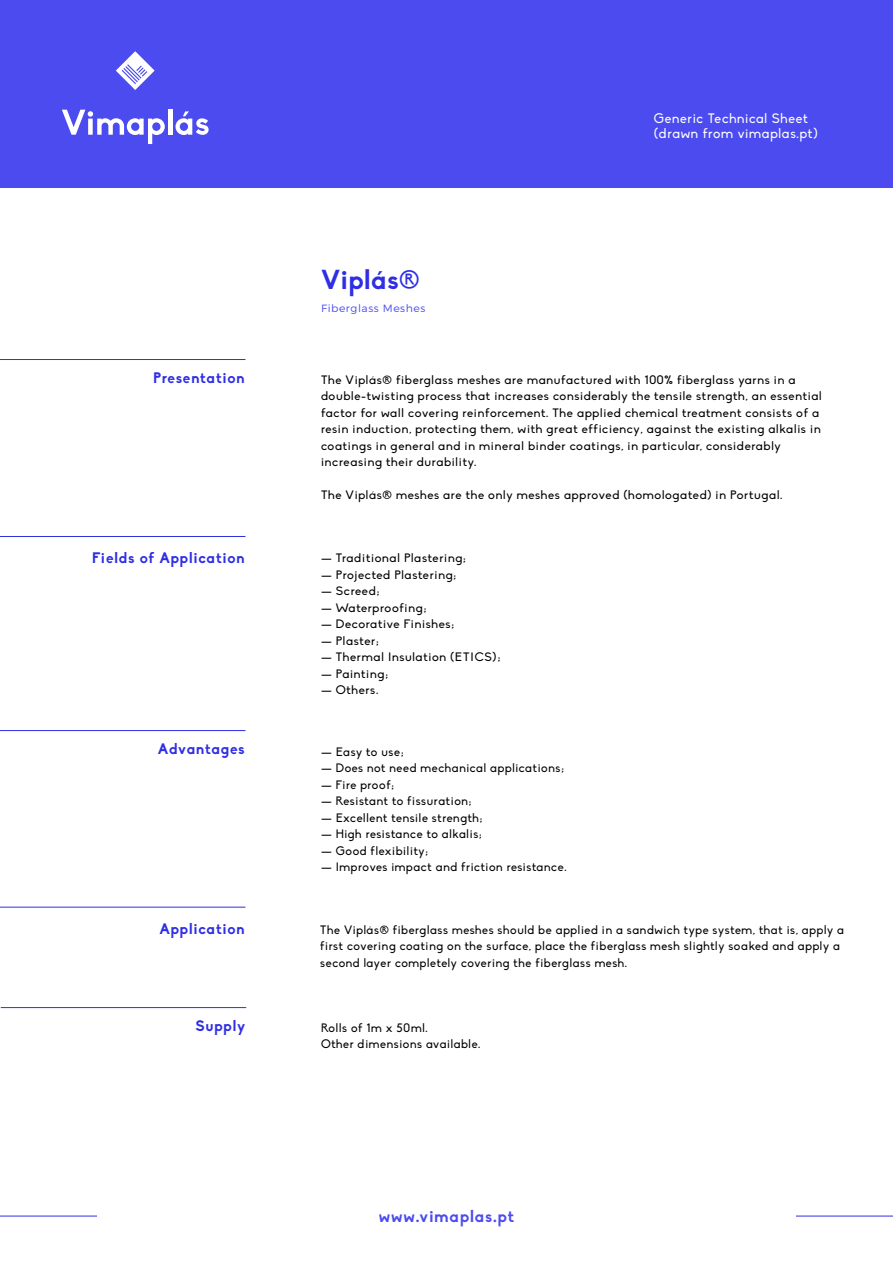
<style>
.page{position:relative;width:893px;height:1263px;background:#fff}
.page>*{position:absolute;margin:0;border:0;box-sizing:border-box;transform-origin:0 0}
.t1{font:700 27px "Biko";letter-spacing:.015em;color:#2e2ee5}
.t2{font:700 16.5px "Biko";letter-spacing:.05em;color:#4b4bef}
.t3{font:700 15px "Biko";letter-spacing:.05em;color:#2e2ee5}
.t4{font:13.5px/15px "Biko";letter-spacing:.05em;color:#fff}
.t5{font:12px/16.5px "Biko";letter-spacing:.05em;color:#000}
.t6{font:300 10.5px "Montserrat";letter-spacing:.05em;color:#4b4bef}
.s1{font-weight:400}
</style>
<div class="page">
<div style="left:0;top:0;width:893px;height:187px;background:#4b4bef"></div>
<hr style="left:0;top:536px;width:245px;height:1px;background:#2e2ee5">
<hr style="left:0;top:1216px;width:97px;height:1px;background:#2e2ee5">
<hr style="left:796px;top:1216px;width:97px;height:1px;background:#2e2ee5">
<hr style="left:0;top:359px;width:245px;height:1px;background:#2e2ee5">
<hr style="left:0;top:907px;width:245px;height:1px;background:#2e2ee5">
<hr style="left:0;top:730px;width:245px;height:1px;background:#2e2ee5">
<hr style="left:1px;top:1007px;width:245px;height:1px;background:#2e2ee5">
<svg style="left:62px;top:110px;width:103px;height:34px"></svg>
<hr style="left:168px;top:109px;width:4px;height:26px;background:#fff">
<svg style="left:176px;top:111px;width:33px;height:24px"></svg>
<svg style="left:116px;top:51px;width:39px;height:39px"></svg>
<p class="t4" style="left:654px;top:111px;width:165px">Generic Technical Sheet (drawn from vimaplas.pt)</p>
<h1 class="t1" style="left:321px;top:263px;width:100px">Viplás<span class="s1">®</span></h1>
<p class="t6" style="left:321px;top:302px;width:106px">Fiberglass Meshes</p>
<p class="t3" style="left:153px;top:369px;width:93px">Presentation</p>
<p class="t5" style="left:321px;top:372px;width:502px">The Viplás® fiberglass meshes are manufactured with 100% fiberglass yarns in a double-twisting process that increases considerably the tensile strength, an essential factor for wall covering reinforcement. The applied chemical treatment consists of a resin induction, protecting them, with great efficiency, against the existing alkalis in coatings in general and in mineral binder coatings, in particular, considerably increasing their durability.</p>
<p class="t5" style="left:321px;top:487px;width:463px">The Viplás® meshes are the only meshes approved (homologated) in Portugal.</p>
<p class="t3" style="left:92px;top:549px;width:154px">Fields of Application</p>
<p class="t5" style="left:321px;top:550px;width:146px">— Traditional Plastering;</p>
<p class="t5" style="left:321px;top:567px;width:137px">— Projected Plastering;</p>
<p class="t5" style="left:321px;top:583px;width:60px">— Screed;</p>
<p class="t5" style="left:321px;top:600px;width:107px">— Waterproofing;</p>
<p class="t5" style="left:321px;top:616px;width:135px">— Decorative Finishes;</p>
<p class="t5" style="left:321px;top:633px;width:59px">— Plaster;</p>
<p class="t5" style="left:321px;top:649px;width:181px">— Thermal Insulation (ETICS);</p>
<p class="t5" style="left:321px;top:666px;width:69px">— Painting;</p>
<p class="t5" style="left:321px;top:682px;width:59px">— Others.</p>
<p class="t3" style="left:158px;top:740px;width:88px">Advantages</p>
<p class="t5" style="left:321px;top:744px;width:84px">— Easy to use;</p>
<p class="t5" style="left:321px;top:760px;width:244px">— Does not need mechanical applications;</p>
<p class="t5" style="left:321px;top:777px;width:75px">— Fire proof;</p>
<p class="t5" style="left:321px;top:793px;width:152px">— Resistant to fissuration;</p>
<p class="t5" style="left:321px;top:810px;width:163px">— Excellent tensile strength;</p>
<p class="t5" style="left:321px;top:826px;width:162px">— High resistance to alkalis;</p>
<p class="t5" style="left:321px;top:843px;width:109px">— Good flexibility;</p>
<p class="t5" style="left:321px;top:859px;width:247px">— Improves impact and friction resistance.</p>
<p class="t3" style="left:159px;top:920px;width:87px">Application</p>
<p class="t5" style="left:320px;top:922px;width:525px">The Viplás® fiberglass meshes should be applied in a sandwich type system, that is, apply a first covering coating on the surface, place the fiberglass mesh slightly soaked and apply a second layer completely covering the fiberglass mesh.</p>
<p class="t3" style="left:195px;top:1017px;width:52px">Supply</p>
<p class="t5" style="left:321px;top:1019px;width:161px">Rolls of 1m x 50ml.<br>Other dimensions available.</p>
<h2 class="t2" style="left:379px;top:1207px;width:137px">www.vimaplas.pt</h2>
</div>
